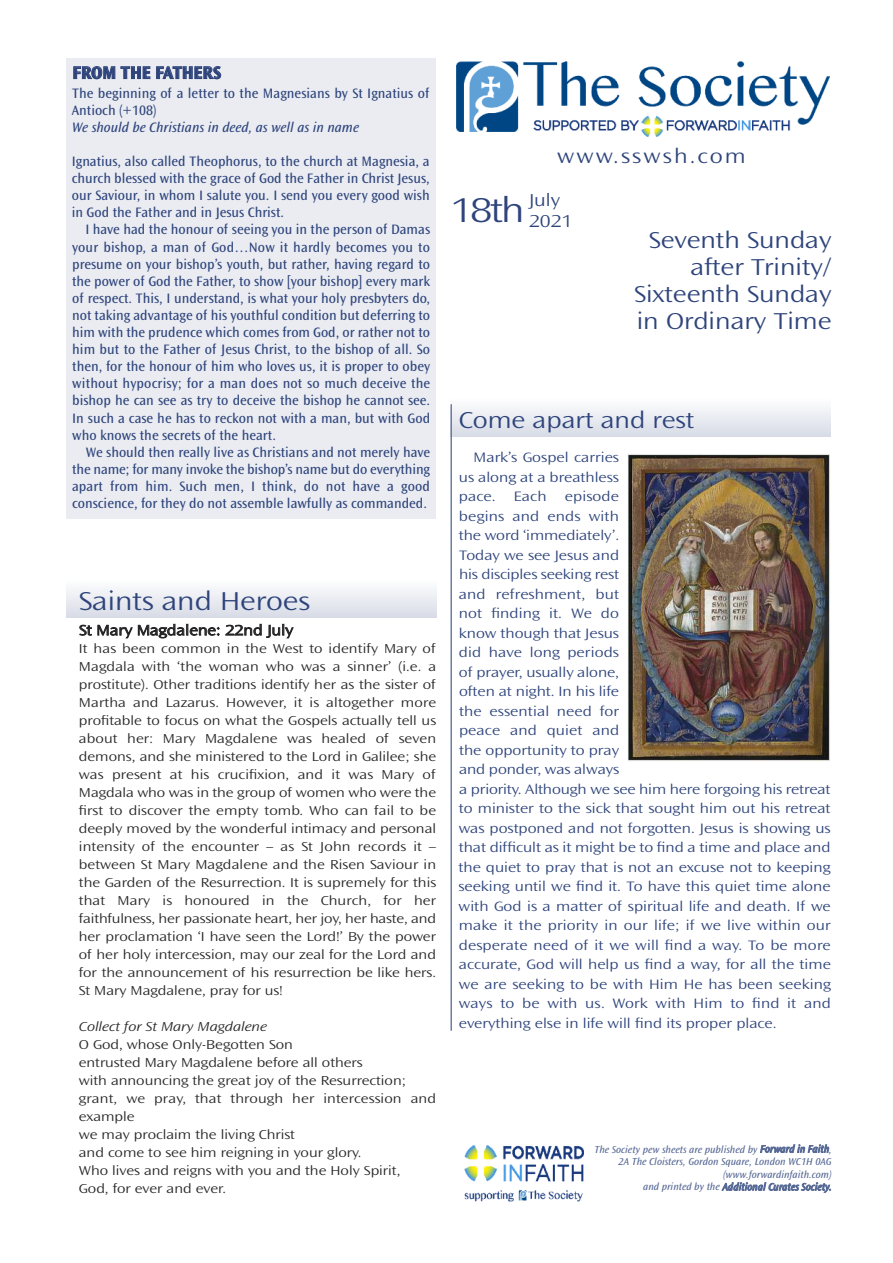
<style>
.page{position:relative;width:893px;height:1263px;background:#fff}
.page>*{position:absolute;margin:0;border:0;box-sizing:border-box;transform-origin:0 0}
.t1{font:300 expanded 36px "Ocean Sans Std";color:#2e447b}
.t2{font:300 expanded 27px "Ocean Sans Std";color:#2e447b}
.t3{font:300 expanded 24px/27px "Ocean Sans Std";color:#2e447b;text-align:right}
.t4{font:300 expanded 21px "Ocean Sans Std";letter-spacing:.1em;color:#2e447b}
.t5{font:700 18px "Ocean Sans Std";color:#2e447b}
.t6{font:300 expanded 18px/21px "Ocean Sans Std";color:#2e447b}
.t7{font:300 expanded 15px "Ocean Sans Std";color:#272627}
.t8{font:14.25px/17.1px "Ocean Sans Std";color:#2e447b}
.t9{font:300 expanded 14.25px/19.5px "Ocean Sans Std";color:#2e447b;text-align:justify}
.t10{font:300 expanded 13.5px/18px "Ocean Sans Std";color:#272627;text-align:justify}
.t11{font:italic 10.5px/12.6px "Ocean Sans Std";color:#576995;text-align:right}
.s1{font-style:italic}
</style>
<div class="page">
<img style="left:456px;top:61px;width:373px;height:76px">
<img style="left:464px;top:1145px;width:120px;height:57px">
<svg style="left:760px;top:1144px;width:69px;height:9px"></svg>
<svg style="left:722px;top:1182px;width:109px;height:10px"></svg>
<svg style="left:452px;top:408px;width:379px;height:28px"></svg>
<hr style="left:450px;top:404px;width:2px;height:627px;background:#6c7ca3">
<img style="left:627px;top:453px;width:204px;height:309px">
<div style="left:66px;top:59px;width:370px;height:460px;background:#eaecf2"></div>
<svg style="left:73px;top:66px;width:77px;height:13px"></svg>
<svg style="left:156px;top:66px;width:65px;height:13px"></svg>
<div style="left:66px;top:580px;width:370px;height:38px;background:linear-gradient(to bottom,#fdfefe,#d9dce7)"></div>
<svg style="left:79px;top:624px;width:215px;height:14px"></svg>
<p class="t5" style="left:72px;top:63px;width:150px">FROM THE FATHERS</p>
<p class="t8" style="left:72px;top:85px;width:359px">The beginning of a letter to the Magnesians by St Ignatius of<br>Antioch (+108)<br><span class="s1">We should be Christians in deed, as well as in name</span></p>
<p class="t8" style="left:72px;top:153px;width:359px">Ignatius, also called Theophorus, to the church at Magnesia, a</p>
<p class="t8" style="left:72px;top:170px;width:359px">church blessed with the grace of God the Father in Christ Jesus,</p>
<p class="t8" style="left:72px;top:187px;width:359px">our Saviour, in whom I salute you. I send you every good wish</p>
<p class="t8" style="left:72px;top:204px;width:214px">in God the Father and in Jesus Christ.</p>
<p class="t8" style="left:85px;top:221px;width:346px">I have had the honour of seeing you in the person of Damas</p>
<p class="t8" style="left:72px;top:238px;width:359px">your bishop, a man of God…Now it hardly becomes you to</p>
<p class="t8" style="left:72px;top:256px;width:359px">presume on your bishop’s youth, but rather, having regard to</p>
<p class="t8" style="left:72px;top:273px;width:359px">the power of God the Father, to show [your bishop] every mark</p>
<p class="t8" style="left:72px;top:290px;width:359px">of respect. This, I understand, is what your holy presbyters do,</p>
<p class="t8" style="left:72px;top:307px;width:359px">not taking advantage of his youthful condition but deferring to</p>
<p class="t8" style="left:72px;top:324px;width:359px">him with the prudence which comes from God, or rather not to</p>
<p class="t8" style="left:72px;top:341px;width:359px">him but to the Father of Jesus Christ, to the bishop of all. So</p>
<p class="t8" style="left:72px;top:358px;width:359px">then, for the honour of him who loves us, it is proper to obey</p>
<p class="t8" style="left:72px;top:375px;width:359px">without hypocrisy; for a man does not so much deceive the</p>
<p class="t8" style="left:72px;top:392px;width:359px">bishop he can see as try to deceive the bishop he cannot see.</p>
<p class="t8" style="left:72px;top:409px;width:359px">In such a case he has to reckon not with a man, but with God</p>
<p class="t8" style="left:72px;top:427px;width:205px">who knows the secrets of the heart.</p>
<p class="t8" style="left:86px;top:444px;width:346px">We should then really live as Christians and not merely have</p>
<p class="t8" style="left:72px;top:461px;width:359px">the name; for many invoke the bishop’s name but do everything</p>
<p class="t8" style="left:72px;top:478px;width:359px">apart from him. Such men, I think, do not have a good</p>
<p class="t8" style="left:72px;top:495px;width:356px">conscience, for they do not assemble lawfully as commanded.</p>
<p class="t2" style="left:79px;top:585px;width:233px">Saints and Heroes</p>
<p class="t7" style="left:79px;top:622px;width:216px">St Mary Magdalene: 22nd July</p>
<p class="t10" style="left:79px;top:640px;width:359px">It has been common in the West to identify Mary of Magdala with ‘the woman who was a sinner’ (i.e. a prostitute). Other traditions identify her as the sister of Martha and Lazarus. However, it is altogether more profitable to focus on what the Gospels actually tell us about her: Mary Magdalene was healed of seven demons, and she ministered to the Lord in Galilee; she was present at his crucifixion, and it was Mary of Magdala who was in the group of women who were the first to discover the empty tomb. Who can fail to be deeply moved by the wonderful intimacy and personal intensity of the encounter – as St John records it – between St Mary Magdalene and the Risen Saviour in the Garden of the Resurrection. It is supremely for this that Mary is honoured in the Church, for her faithfulness, her passionate heart, her joy, her haste, and her proclamation ‘I have seen the Lord!’ By the power of her holy intercession, may our zeal for the Lord and for the announcement of his resurrection be like hers.<br>St Mary Magdalene, pray for us!</p>
<p class="t10" style="left:79px;top:1018px;width:359px;text-align:left"><span class="s1">Collect for St Mary Magdalene<br></span>O God, whose Only-Begotten Son<br>entrusted Mary Magdalene before all others<br>with announcing the great joy of the Resurrection; grant, we pray, that through her intercession and example<br>we may proclaim the living Christ<br>and come to see him reigning in your glory.<br>Who lives and reigns with you and the Holy Spirit,<br>God, for ever and ever.</p>
<p class="t4" style="left:557px;top:144px;width:190px">www.sswsh.com</p>
<p class="t6" style="left:529px;top:190px;width:45px">July<br>2021</p>
<p class="t1" style="left:450px;top:190px;width:75px">18th</p>
<p class="t3" style="left:634px;top:227px;width:199px">Seventh Sunday after Trinity/<br>Sixteenth Sunday in Ordinary Time</p>
<p class="t3" style="left:459px;top:406px;width:237px">Come apart and rest</p>
<p class="t9" style="left:459px;top:448px;width:162px;text-indent:15px">Mark’s Gospel carries us along at a breathless pace.</p>
<p class="t9" style="left:458px;top:487px;width:374px;text-align:left;text-indent:106px">episode<br>begins and ends with<br>the word ‘immediately’.<br>Today we see Jesus and<br>his disciples seeking rest<br>and refreshment, but<br>not finding it. We do<br>know though that Jesus<br>did have long periods<br>of prayer, usually alone,<br>often at night. In his life<br>the essential need for<br>peace and quiet and<br>the opportunity to pray<br>and ponder, was always<br>a priority. Although we see him here forgoing his retreat to minister to the sick that sought him out his retreat was postponed and not forgotten. Jesus is showing us that difficult as it might be to find a time and place and the quiet to pray that is not an excuse not to keeping seeking until we find it. To have this quiet time alone with God is a matter of spiritual life and death. If we make it the priority in our life; if we live within our desperate need of it we will find a way. To be more accurate, God will help us find a way, for all the time we are seeking to be with Him He has been seeking ways to be with us. Work with Him to find it and everything else in life will find its proper place.</p>
<p class="t9" style="left:514px;top:487px;width:34px">Each</p>
<p class="t11" style="left:594px;top:1143px;width:239px">The Society pew sheets are published by Forward in Faith, 2A The Cloisters, Gordon Square, London WC1H 0AG (www.forwardinfaith.com)<br>and printed by the Additional Curates Society.</p>
</div>
